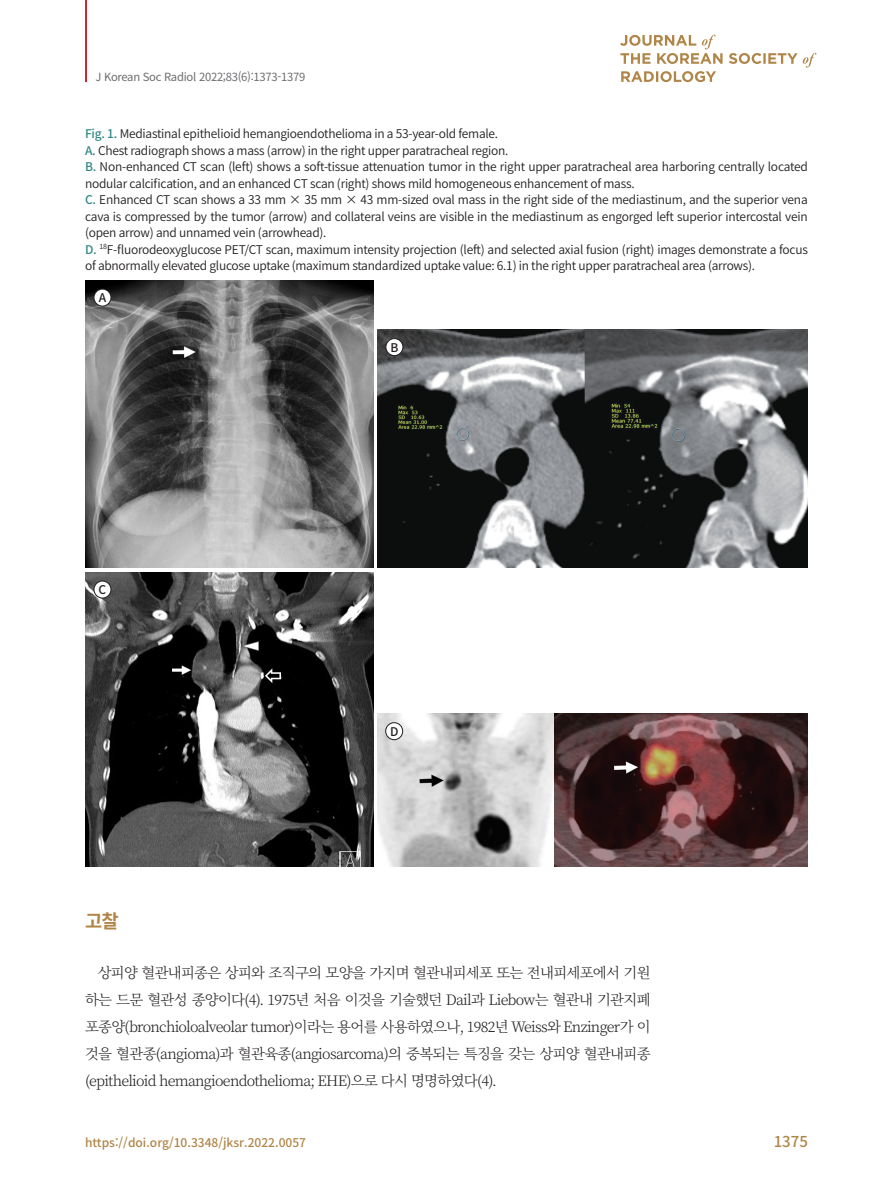
<style>
.page{position:relative;width:893px;height:1191px;background:#fff}
.page>*{position:absolute;margin:0;border:0;box-sizing:border-box;transform-origin:0 0}
.큰제목{font:700 18.75px "Noto Sans CJ Kkr";color:#b08548}
.t1{font:500 15px "Noto Sans CJ Kkr";color:#b08548}
.본문{font:300 14.4px/27px "Noto Serif CJ Kkr";letter-spacing:-.05em;color:#231f20;text-align:justify}
.그림제목1{font:600 12px/16.5px "Noto Sans CJ Kkr";letter-spacing:-.02em;color:#231f20}
.그림제목{font:600 12px "Noto Sans CJ Kkr";letter-spacing:-.02em;color:#231f20}
.t2{font:500 12px "Noto Sans CJ Kkr";color:#b08548}
.캡션{font:500 12px "Noto Sans CJ Kkr";color:#231f20}
.t3{font:11.25px "Noto Sans CJ Kkr";letter-spacing:-.025em;color:#6c6d70}
.s1{font-weight:500;color:#328886}
</style>
<div class="page">
<hr style="left:85px;top:0;width:2px;height:82px;background:#c8242b">
<svg style="left:620px;top:35px;width:196px;height:47px"></svg>
<img style="left:85px;top:280px;width:288px;height:288px">
<img style="left:377px;top:329px;width:431px;height:239px">
<img style="left:85px;top:572px;width:288px;height:294px">
<img style="left:377px;top:713px;width:431px;height:153px">
<div style="left:94px;top:289px;width:17px;height:17px;background:#fff;border-radius:50%"></div>
<div style="left:94px;top:289px;width:17px;height:17px;border:1px solid #231f20;border-radius:50%"></div>
<div style="left:94px;top:581px;width:17px;height:17px;background:#fff;border-radius:50%"></div>
<div style="left:94px;top:581px;width:17px;height:17px;border:1px solid #231f20;border-radius:50%"></div>
<div style="left:386px;top:722px;width:17px;height:17px;background:#fff;border-radius:50%"></div>
<div style="left:385px;top:722px;width:18px;height:18px;border:1px solid #231f20;border-radius:50%"></div>
<div style="left:386px;top:338px;width:17px;height:17px;background:#fff;border-radius:50%"></div>
<div style="left:386px;top:338px;width:17px;height:18px;border:1px solid #231f20;border-radius:50%"></div>
<p class="t3" style="left:96px;top:70px;width:211px">J Korean Soc Radiol 2022;83(6):1373-1379</p>
<p class="그림제목" style="left:85px;top:127px;width:415px"><span class="s1">Fig. 1.</span> Mediastinal epithelioid hemangioendothelioma in a 53-year-old female.</p>
<p class="그림제목1" style="left:85px;top:142px;width:425px"><span class="s1">A.</span> Chest radiograph shows a mass (arrow) in the right upper paratracheal region.</p>
<p class="그림제목1" style="left:85px;top:159px;width:724px"><span class="s1">B.</span> Non-enhanced CT scan (left) shows a soft-tissue attenuation tumor in the right upper paratracheal area harboring centrally located nodular calcification, and an enhanced CT scan (right) shows mild homogeneous enhancement of mass.</p>
<p class="그림제목1" style="left:85px;top:192px;width:724px;text-align:justify"><span class="s1">C.</span> Enhanced CT scan shows a 33 mm × 35 mm × 43 mm-sized oval mass in the right side of the mediastinum, and the superior vena cava is compressed by the tumor (arrow) and collateral veins are visible in the mediastinum as engorged left superior intercostal vein (open arrow) and unnamed vein (arrowhead).</p>
<p class="그림제목1" style="left:85px;top:241px;width:724px"><span class="s1">D.</span> <sup>18</sup>F-fluorodeoxyglucose PET/CT scan, maximum intensity projection (left) and selected axial fusion (right) images demonstrate a focus of abnormally elevated glucose uptake (maximum standardized uptake value: 6.1) in the right upper paratracheal area (arrows).</p>
<p class="캡션" style="left:99px;top:291px;width:9px">A</p>
<p class="캡션" style="left:99px;top:583px;width:9px">C</p>
<p class="캡션" style="left:390px;top:340px;width:10px">B</p>
<p class="캡션" style="left:390px;top:724px;width:10px">D</p>
<p class="큰제목" style="left:85px;top:910px;width:35px">고찰</p>
<p class="본문" style="left:85px;top:959px;width:567px;text-indent:13px">상피양 혈관내피종은 상피와 조직구의 모양을 가지며 혈관내피세포 또는 전내피세포에서 기원 하는 드문 혈관성 종양이다(4). 1975년 처음 이것을 기술했던 Dail과 Liebow는 혈관내 기관지폐 포종양(bronchioloalveolar tumor)이라는 용어를 사용하였으나, 1982년 Weiss와 Enzinger가 이 것을 혈관종(angioma)과 혈관육종(angiosarcoma)의 중복되는 특징을 갖는 상피양 혈관내피종 (epithelioid hemangioendothelioma; EHE)으로 다시 명명하였다(4).</p>
<p class="t2" style="left:85px;top:1135px;width:222px">https://doi.org/10.3348/jksr.2022.0057</p>
<p class="t1" style="left:774px;top:1132px;width:36px">1375</p>
</div>
